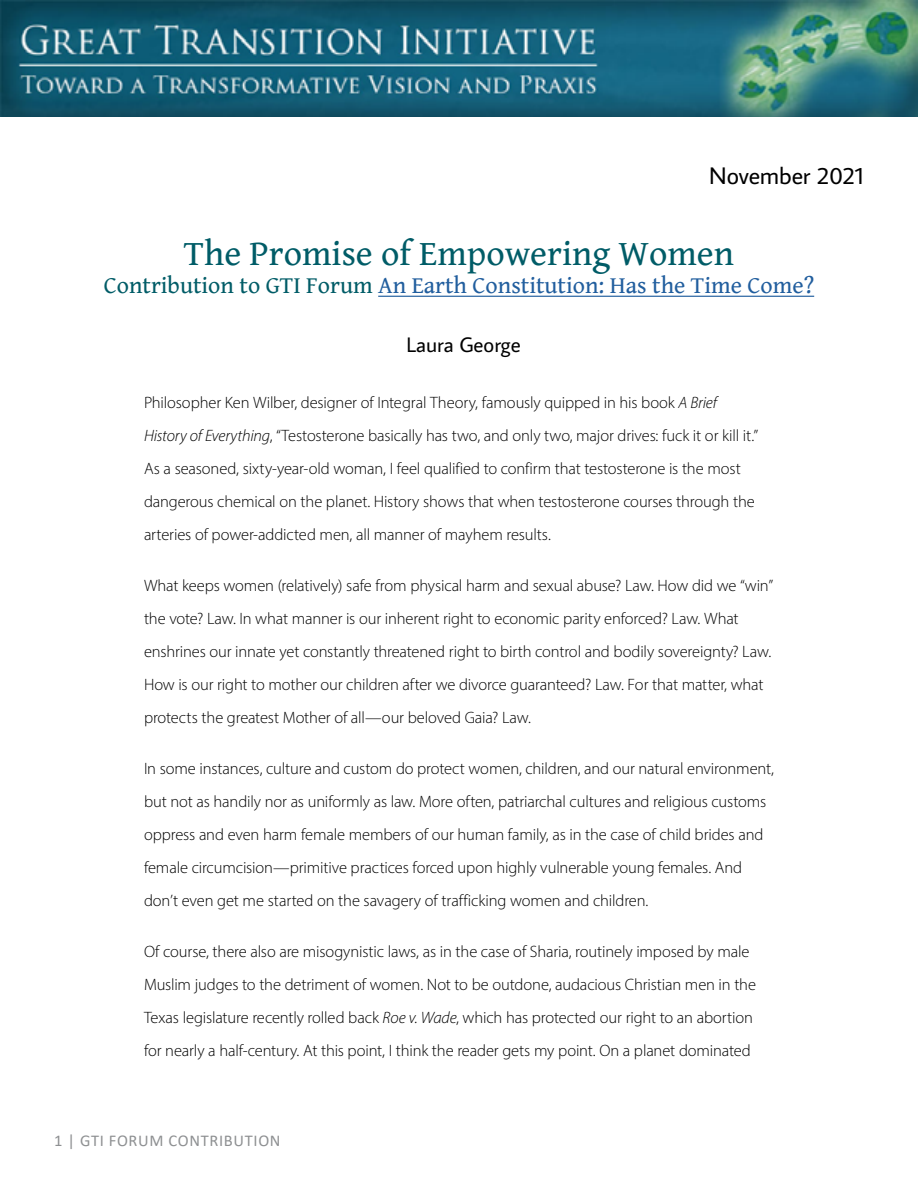
<style>
.page{position:relative;width:918px;height:1188px;background:#fff}
.page>*{position:absolute;margin:0;border:0;box-sizing:border-box;transform-origin:0 0}
.t1{font:36px "Gentium Book Basic";color:#005c67}
.t2{font:24px "Gentium Book Basic";color:#215e9e}
.t3{font:24px "Average Sans";letter-spacing:-.005em;color:#000}
.t4{font:21px "Average Sans";color:#000}
.t5{font:300 16.5px/33px "Myriad Pro";letter-spacing:-.01em;color:#000}
.t6{font:16.5px "Calibri";letter-spacing:.04em;color:#8e9092}
.s1{color:#005c67}
.s2{font-style:italic}
</style>
<div class="page">
<img style="left:0;top:1px;width:918px;height:116px">
<hr style="left:378px;top:296px;width:436px;height:1px;background:#215e9e">
<h2 class="t3" style="left:709px;top:160px;width:156px">November 2021</h2>
<h1 class="t1" style="left:184px;top:226px;width:552px">The Promise of Empowering Women</h1>
<h2 class="t2" style="left:104px;top:268px;width:712px"><span class="s1">Contribution to GTI Forum</span> An Earth Constitution: Has the Time Come?</h2>
<p class="t4" style="left:406px;top:331px;width:116px">Laura George</p>
<p class="t5" style="left:144px;top:385px;width:616px">Philosopher Ken Wilber, designer of Integral Theory, famously quipped in his book <span class="s2">A Brief History of Everything</span>, “Testosterone basically has two, and only two, major drives: fuck it or kill it.” As a seasoned, sixty-year-old woman, I feel qualified to confirm that testosterone is the most dangerous chemical on the planet. History shows that when testosterone courses through the arteries of power-addicted men, all manner of mayhem results.</p>
<p class="t5" style="left:144px;top:568px;width:631px">What keeps women (relatively) safe from physical harm and sexual abuse? Law. How did we “win” the vote? Law. In what manner is our inherent right to economic parity enforced? Law. What enshrines our innate yet constantly threatened right to birth control and bodily sovereignty? Law.<br>How is our right to mother our children after we divorce guaranteed? Law. For that matter, what protects the greatest Mother of all—our beloved Gaia? Law.</p>
<p class="t5" style="left:144px;top:751px;width:631px">In some instances, culture and custom do protect women, children, and our natural environment, but not as handily nor as uniformly as law. More often, patriarchal cultures and religious customs oppress and even harm female members of our human family, as in the case of child brides and female circumcision—primitive practices forced upon highly vulnerable young females. And don’t even get me started on the savagery of trafficking women and children.</p>
<p class="t5" style="left:144px;top:934px;width:614px">Of course, there also are misogynistic laws, as in the case of Sharia, routinely imposed by male Muslim judges to the detriment of women. Not to be outdone, audacious Christian men in the Texas legislature recently rolled back <span class="s2">Roe v. Wade</span>, which has protected our right to an abortion for nearly a half-century. At this point, I think the reader gets my point. On a planet dominated</p>
<p class="t6" style="left:54px;top:1129px;width:228px">1 | GTI FORUM CONTRIBUTION</p>
</div>
